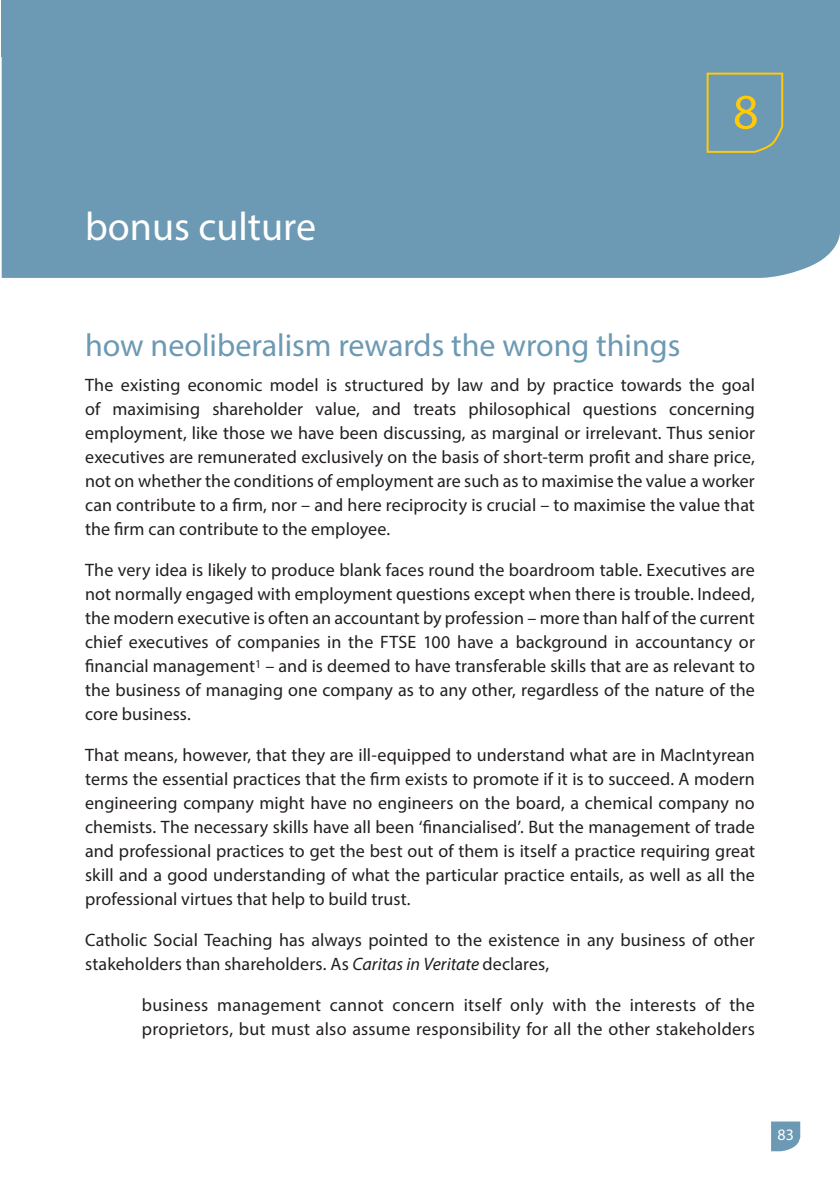
<style>
.page{position:relative;width:840px;height:1191px;background:#fff}
.page>*{position:absolute;margin:0;border:0;box-sizing:border-box;transform-origin:0 0}
.t1{font:50px "Myriad Pro";color:#feca0a}
.t2{font:40px "Myriad Pro";color:#fff}
.t3{font:32px "Myriad Pro";color:#6c99b3}
.t4{font:18px/24px "Myriad Pro";letter-spacing:.005em;color:#231f20;text-align:justify}
.t5{font:16px "Myriad Pro";color:#fff}
.s1{font-style:italic}
</style>
<div class="page">
<svg style="left:771px;top:1121px;width:29px;height:30px"></svg>
<div style="left:2px;top:57px;width:837px;height:221px;background:#6c99b3"></div>
<div style="left:2px;top:0;width:837px;height:57px;background:#6c99b3"></div>
<svg style="left:705px;top:72px;width:78px;height:82px;background:#799da3"></svg>
<h2 class="t2" style="left:85px;top:202px;width:232px">bonus culture</h2>
<h1 class="t1" style="left:732px;top:81px;width:27px">8</h1>
<h3 class="t3" style="left:85px;top:325px;width:596px">how neoliberalism rewards the wrong things</h3>
<p class="t4" style="left:85px;top:373px;width:671px">The existing economic model is structured by law and by practice towards the goal of maximising shareholder value, and treats philosophical questions concerning employment, like those we have been discussing, as marginal or irrelevant. Thus senior executives are remunerated exclusively on the basis of short-term profit and share price, not on whether the conditions of employment are such as to maximise the value a worker can contribute to a firm, nor – and here reciprocity is crucial – to maximise the value that the firm can contribute to the employee.</p>
<p class="t4" style="left:85px;top:558px;width:671px">The very idea is likely to produce blank faces round the boardroom table. Executives are not normally engaged with employment questions except when there is trouble. Indeed, the modern executive is often an accountant by profession – more than half of the current chief executives of companies in the FTSE 100 have a background in accountancy or financial management<sup>1</sup> – and is deemed to have transferable skills that are as relevant to the business of managing one company as to any other, regardless of the nature of the core business.</p>
<p class="t4" style="left:85px;top:743px;width:671px">That means, however, that they are ill-equipped to understand what are in MacIntyrean terms the essential practices that the firm exists to promote if it is to succeed. A modern engineering company might have no engineers on the board, a chemical company no chemists. The necessary skills have all been ‘financialised’. But the management of trade and professional practices to get the best out of them is itself a practice requiring great skill and a good understanding of what the particular practice entails, as well as all the professional virtues that help to build trust.</p>
<p class="t4" style="left:85px;top:928px;width:670px">Catholic Social Teaching has always pointed to the existence in any business of other stakeholders than shareholders. As <span class="s1">Caritas in Veritate</span> declares,</p>
<p class="t4" style="left:142px;top:993px;width:614px">business management cannot concern itself only with the interests of the proprietors, but must also assume responsibility for all the other stakeholders</p>
<p class="t5" style="left:777px;top:1124px;width:18px">83</p>
</div>
